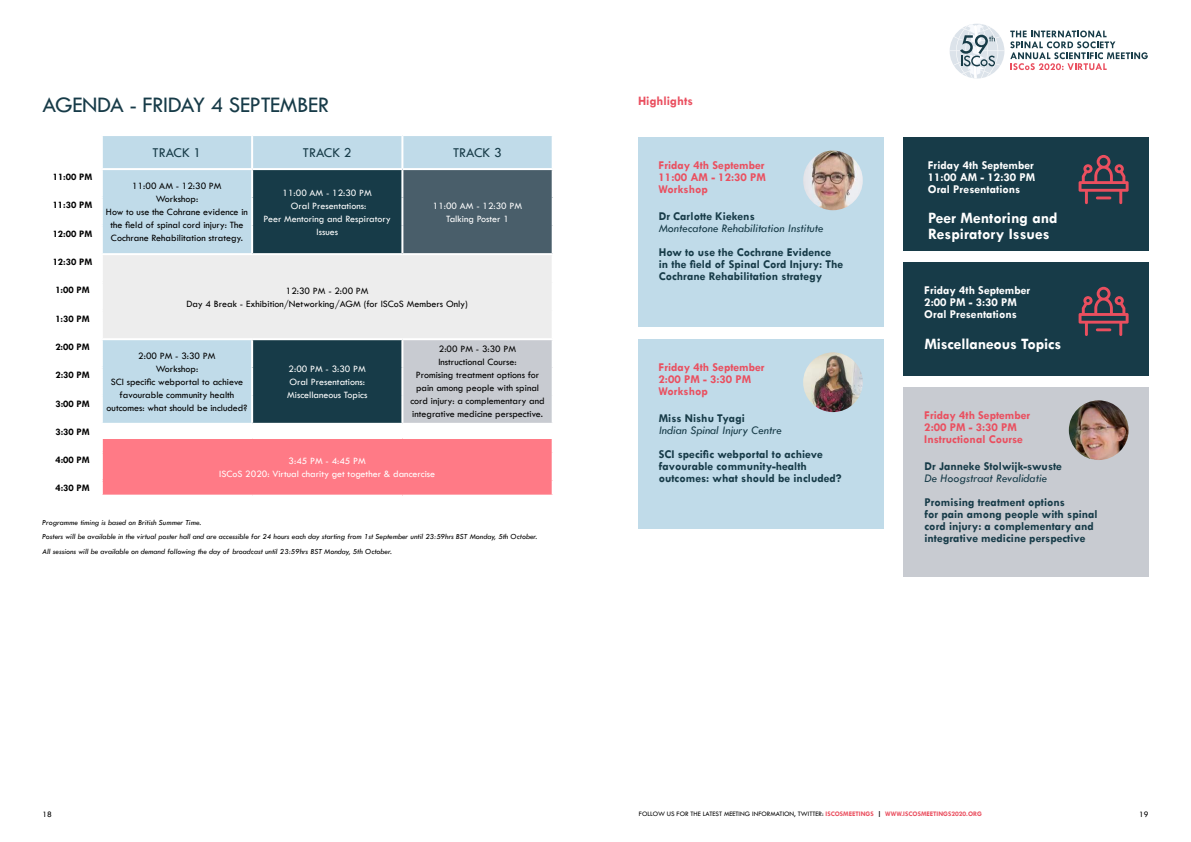
<style>
.page{position:relative;width:1191px;height:842px;background:#fff}
.page>*{position:absolute;margin:0;border:0;box-sizing:border-box;transform-origin:0 0}
.t1{font:23px "Tw Cen";letter-spacing:-.02em;color:#173b48}
.t2{font:700 16px/16px "Tw Cen";color:#fff}
.t3{font:14px "Tw Cen";color:#173b48}
.t4{font:700 13px "Tw Cen";color:#ea4f5f}
.t5{font:700 12px/12px "Tw Cen";color:#173b48}
.t6{font:700 12px/12px "Tw Cen";color:#ea4f5f}
.t7{font:700 12px/12px "Tw Cen";color:#fff}
.t8{font:italic 12px "Tw Cen";color:#173b48}
.t9{font:10px/13px "Tw Cen";color:#000;text-align:center}
.t10{font:10px/13px "Tw Cen";color:#fff;text-align:center}
.t11{font:700 10px "Tw Cen";color:#000}
.t12{font:8.5px "Tw Cen";color:#000}
.t13{font:italic 8px/14.3px "Tw Cen";color:#000}
.t14{font:7px "Tw Cen";color:#000}
.s1{font-weight:700;color:#ea4f5f}
.s2{font-weight:700}
</style>
<div class="page">
<svg style="left:1010px;top:31px;width:137px;height:39px"></svg>
<svg style="left:949px;top:24px;width:55px;height:54px"></svg>
<div style="left:103px;top:136px;width:449px;height:287px;background:#c0dbe9"></div>
<div style="left:253px;top:170px;width:148px;height:253px;background:#173b48"></div>
<div style="left:402px;top:169px;width:151px;height:85px;background:#495e6a"></div>
<div style="left:102px;top:254px;width:451px;height:85px;background:#ededed"></div>
<div style="left:402px;top:339px;width:151px;height:85px;background:#c8cbd1"></div>
<div style="left:102px;top:438px;width:451px;height:58px;background:#ff7a86"></div>
<hr style="left:251px;top:170px;width:2px;height:27px;background:#fff">
<hr style="left:401px;top:170px;width:2px;height:27px;background:#fff">
<hr style="left:552px;top:170px;width:2px;height:27px;background:#fff">
<hr style="left:251px;top:197px;width:2px;height:29px;background:#fff">
<hr style="left:401px;top:197px;width:2px;height:29px;background:#fff">
<hr style="left:552px;top:197px;width:2px;height:29px;background:#fff">
<hr style="left:251px;top:226px;width:2px;height:27px;background:#fff">
<hr style="left:401px;top:226px;width:2px;height:27px;background:#fff">
<hr style="left:552px;top:226px;width:2px;height:27px;background:#fff">
<hr style="left:102px;top:253px;width:150px;height:2px;background:#fff">
<hr style="left:101px;top:255px;width:2px;height:26px;background:#fff">
<hr style="left:252px;top:253px;width:150px;height:2px;background:#fff">
<hr style="left:402px;top:253px;width:152px;height:2px;background:#fff">
<hr style="left:552px;top:255px;width:2px;height:27px;background:#fff">
<hr style="left:552px;top:282px;width:2px;height:29px;background:#fff">
<hr style="left:552px;top:311px;width:2px;height:27px;background:#fff">
<hr style="left:42px;top:281px;width:61px;height:2px;background:#fff">
<hr style="left:101px;top:283px;width:2px;height:27px;background:#fff">
<hr style="left:42px;top:310px;width:61px;height:2px;background:#fff">
<hr style="left:101px;top:312px;width:2px;height:26px;background:#fff">
<hr style="left:102px;top:338px;width:150px;height:2px;background:#fff">
<hr style="left:252px;top:338px;width:150px;height:2px;background:#fff">
<hr style="left:251px;top:340px;width:2px;height:28px;background:#fff">
<hr style="left:402px;top:338px;width:152px;height:2px;background:#fff">
<hr style="left:401px;top:340px;width:2px;height:28px;background:#fff">
<hr style="left:552px;top:340px;width:2px;height:28px;background:#fff">
<hr style="left:251px;top:368px;width:2px;height:28px;background:#fff">
<hr style="left:401px;top:368px;width:2px;height:28px;background:#fff">
<hr style="left:552px;top:368px;width:2px;height:28px;background:#fff">
<hr style="left:251px;top:396px;width:2px;height:27px;background:#fff">
<hr style="left:401px;top:396px;width:2px;height:27px;background:#fff">
<hr style="left:552px;top:396px;width:2px;height:27px;background:#fff">
<hr style="left:402px;top:423px;width:152px;height:2px;background:#fff">
<hr style="left:101px;top:437px;width:151px;height:2px;background:#fff">
<svg style="left:102px;top:439px;width:1px;height:12px"></svg>
<hr style="left:252px;top:437px;width:150px;height:2px;background:#fff">
<hr style="left:402px;top:437px;width:152px;height:2px;background:#fff">
<svg style="left:552px;top:439px;width:1px;height:13px"></svg>
<hr style="left:552px;top:452px;width:2px;height:28px;background:#fff">
<hr style="left:42px;top:451px;width:61px;height:2px;background:#fff">
<hr style="left:101px;top:453px;width:2px;height:26px;background:#fff">
<hr style="left:42px;top:479px;width:61px;height:2px;background:#fff">
<hr style="left:101px;top:495px;width:151px;height:2px;background:#fff">
<svg style="left:102px;top:481px;width:1px;height:14px"></svg>
<hr style="left:252px;top:495px;width:150px;height:2px;background:#fff">
<hr style="left:402px;top:495px;width:152px;height:2px;background:#fff">
<svg style="left:552px;top:480px;width:1px;height:15px"></svg>
<hr style="left:251px;top:136px;width:2px;height:32px;background:#fff">
<hr style="left:401px;top:136px;width:2px;height:32px;background:#fff">
<hr style="left:102px;top:168px;width:150px;height:2px;background:#fff">
<hr style="left:252px;top:168px;width:150px;height:2px;background:#fff">
<hr style="left:402px;top:168px;width:152px;height:2px;background:#fff">
<div style="left:903px;top:263px;width:246px;height:113px;background:#173b48"></div>
<div style="left:903px;top:387px;width:246px;height:189px;background:#c8cbd1"></div>
<img style="left:1068px;top:400px;width:60px;height:60px;border-radius:30px">
<div style="left:638px;top:137px;width:245px;height:189px;background:#c0dbe9"></div>
<img style="left:803px;top:151px;width:60px;height:59px;border-radius:30px">
<div style="left:638px;top:339px;width:245px;height:189px;background:#c0dbe9"></div>
<img style="left:803px;top:352px;width:60px;height:60px;border-radius:30px">
<div style="left:903px;top:137px;width:246px;height:114px;background:#173b48"></div>
<svg style="left:1078px;top:155px;width:50px;height:49px"></svg>
<svg style="left:1078px;top:287px;width:50px;height:49px"></svg>
<hr style="left:1095px;top:328px;width:16px;height:3px;background:#ea4f5f">
<h1 class="t1" style="left:43px;top:91px;width:288px">AGENDA - FRIDAY 4 SEPTEMBER</h1>
<h3 class="t3" style="left:153px;top:144px;width:50px">TRACK 1</h3>
<h3 class="t3" style="left:303px;top:144px;width:50px">TRACK 2</h3>
<h3 class="t3" style="left:453px;top:144px;width:50px">TRACK 3</h3>
<p class="t11" style="left:53px;top:171px;width:41px">11:00 PM</p>
<p class="t9" style="left:106px;top:179px;width:143px">11:00 AM - 12:30 PM<br>Workshop:<br>How to use the Cohrane evidence in the field of spinal cord injury: The<br>Cochrane Rehabilitation strategy.</p>
<p class="t10" style="left:264px;top:186px;width:129px">11:00 AM - 12:30 PM<br>Oral Presentations:<br>Peer Mentoring and Respiratory<br>Issues</p>
<p class="t11" style="left:53px;top:199px;width:41px">11:30 PM</p>
<p class="t11" style="left:53px;top:228px;width:41px">12:00 PM</p>
<p class="t11" style="left:53px;top:256px;width:41px">12:30 PM</p>
<p class="t10" style="left:433px;top:199px;width:91px">11:00 AM - 12:30 PM<br>Talking Poster 1</p>
<p class="t11" style="left:55px;top:284px;width:36px">1:00 PM</p>
<p class="t11" style="left:55px;top:313px;width:36px">1:30 PM</p>
<p class="t11" style="left:55px;top:341px;width:36px">2:00 PM</p>
<p class="t11" style="left:55px;top:369px;width:36px">2:30 PM</p>
<p class="t11" style="left:55px;top:398px;width:36px">3:00 PM</p>
<p class="t11" style="left:55px;top:426px;width:36px">3:30 PM</p>
<p class="t9" style="left:186px;top:284px;width:283px">12:30 PM - 2:00 PM<br>Day 4 Break - Exhibition/Networking/AGM (for ISCoS Members Only)</p>
<p class="t9" style="left:107px;top:349px;width:142px">2:00 PM - 3:30 PM<br>Workshop:<br>SCI specific webportal to achieve favourable community health outcomes: what should be included?</p>
<p class="t10" style="left:287px;top:362px;width:82px;text-align:left">2:00 PM - 3:30 PM<br>Oral Presentations:<br>Miscellaneous Topics</p>
<p class="t9" style="left:410px;top:343px;width:136px">2:00 PM - 3:30 PM<br>Instructional Course:<br>Promising treatment options for pain among people with spinal cord injury: a complementary and integrative medicine perspective.</p>
<p class="t11" style="left:55px;top:454px;width:36px">4:00 PM</p>
<p class="t11" style="left:55px;top:482px;width:36px">4:30 PM</p>
<p class="t13" style="left:42px;top:515px;width:496px">Programme timing is based on British Summer Time.<br>Posters will be available in the virtual poster hall and are accessible for 24 hours each day starting from 1st September until 23:59hrs BST Monday, 5th October.<br>All sessions will be available on demand following the day of broadcast until 23:59hrs BST Monday, 5th October.</p>
<p class="t10" style="left:219px;top:454px;width:217px">3:45 PM - 4:45 PM<br>ISCoS 2020: Virtual charity get together &amp; dancercise</p>
<h3 class="t4" style="left:638px;top:93px;width:56px">Highlights</h3>
<p class="t6" style="left:658px;top:159px;width:109px;text-align:justify">Friday 4th September 11:00 AM - 12:30 PM Workshop</p>
<p class="t5" style="left:658px;top:210px;width:98px">Dr Carlotte Kiekens</p>
<p class="t8" style="left:658px;top:221px;width:166px">Montecatone Rehabilitation Institute</p>
<p class="t5" style="left:658px;top:246px;width:186px">How to use the Cochrane Evidence in the field of Spinal Cord Injury: The<br>Cochrane Rehabilitation strategy</p>
<p class="t6" style="left:658px;top:361px;width:108px">Friday 4th September<br>2:00 PM - 3:30 PM<br>Workshop</p>
<p class="t5" style="left:658px;top:412px;width:88px">Miss Nishu Tyagi</p>
<p class="t8" style="left:658px;top:423px;width:124px">Indian Spinal Injury Centre</p>
<p class="t5" style="left:658px;top:448px;width:184px">SCI specific webportal to achieve favourable community-health outcomes: what should be included?</p>
<p class="t7" style="left:928px;top:158px;width:109px;text-align:justify">Friday 4th September 11:00 AM - 12:30 PM Oral Presentations</p>
<h2 class="t2" style="left:928px;top:210px;width:131px">Peer Mentoring and<br>Respiratory Issues</h2>
<p class="t7" style="left:924px;top:284px;width:108px">Friday 4th September<br>2:00 PM - 3:30 PM<br>Oral Presentations</p>
<h2 class="t2" style="left:924px;top:336px;width:138px">Miscellaneous Topics</h2>
<p class="t6" style="left:924px;top:409px;width:108px">Friday 4th September<br>2:00 PM - 3:30 PM<br>Instructional Course</p>
<p class="t5" style="left:924px;top:460px;width:139px">Dr Janneke Stolwijk-swuste</p>
<p class="t8" style="left:924px;top:471px;width:124px">De Hoogstraat Revalidatie</p>
<p class="t5" style="left:924px;top:496px;width:175px">Promising treatment options<br>for pain among people with spinal cord injury: a complementary and integrative medicine perspective</p>
<p class="t12" style="left:43px;top:809px;width:11px">18</p>
<p class="t14" style="left:639px;top:809px;width:344px">FOLLOW US FOR THE LATEST MEETING INFORMATION, TWITTER: <span class="s1">ISCOSMEETINGS</span> <span class="s2">|</span> <span class="s1">WWW.ISCOSMEETINGS2020.ORG</span></p>
<p class="t12" style="left:1139px;top:809px;width:11px">19</p>
</div>
